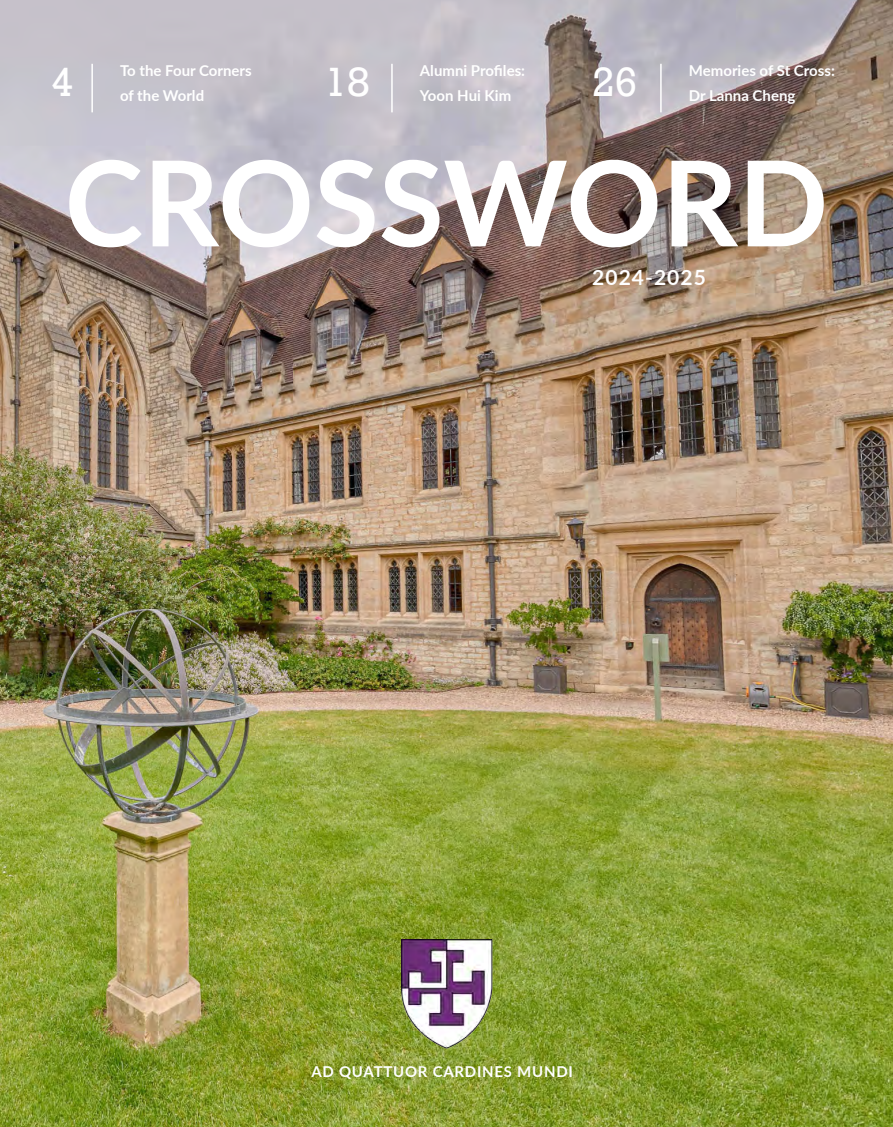
<style>
.page{position:relative;width:893px;height:1127px;background:#fff}
.page>*{position:absolute;margin:0;border:0;box-sizing:border-box;transform-origin:0 0}
.Front_page_Header{font:700 118.5px "Lato";color:#fff}
.HEADER_Blue{font:42px "Rockwell";color:#fff}
.Body_Copy{font:700 21px "Lato";letter-spacing:.05em;color:#fff}
.Body_Copy-2{font:700 15px "Lato";color:#fff}
.Body_Copy-3{font:700 15px "Lato";letter-spacing:.05em;color:#fff}
</style>
<div class="page">
<img style="left:0;top:0;width:893px;height:1127px">
<hr style="left:91px;top:64px;width:2px;height:48px;background:#fff">
<hr style="left:391px;top:64px;width:2px;height:48px;background:#fff">
<hr style="left:660px;top:64px;width:2px;height:48px;background:#fff">
<img style="left:370px;top:940px;width:153px;height:108px">
<p class="HEADER_Blue" style="left:51px;top:57px;width:24px">4</p>
<p class="Body_Copy-2" style="left:120px;top:59px;width:133px">To the Four Corners</p>
<p class="Body_Copy-2" style="left:120px;top:85px;width:86px">of the World</p>
<p class="HEADER_Blue" style="left:324px;top:57px;width:47px">18</p>
<p class="Body_Copy-2" style="left:420px;top:59px;width:107px">Alumni Profiles:</p>
<p class="Body_Copy-2" style="left:420px;top:85px;width:93px">Yoon Hui Kim</p>
<p class="HEADER_Blue" style="left:592px;top:57px;width:47px">26</p>
<p class="Body_Copy-2" style="left:689px;top:59px;width:147px">Memories of St Cross:</p>
<p class="Body_Copy-2" style="left:689px;top:85px;width:108px">Dr Lanna Cheng</p>
<p class="Front_page_Header" style="left:65px;top:116px;width:765px">CROSSWORD</p>
<p class="Body_Copy" style="left:592px;top:262px;width:115px">2024-2025</p>
<p class="Body_Copy-3" style="left:311px;top:1060px;width:263px">AD QUATTUOR CARDINES MUNDI</p>
</div>
